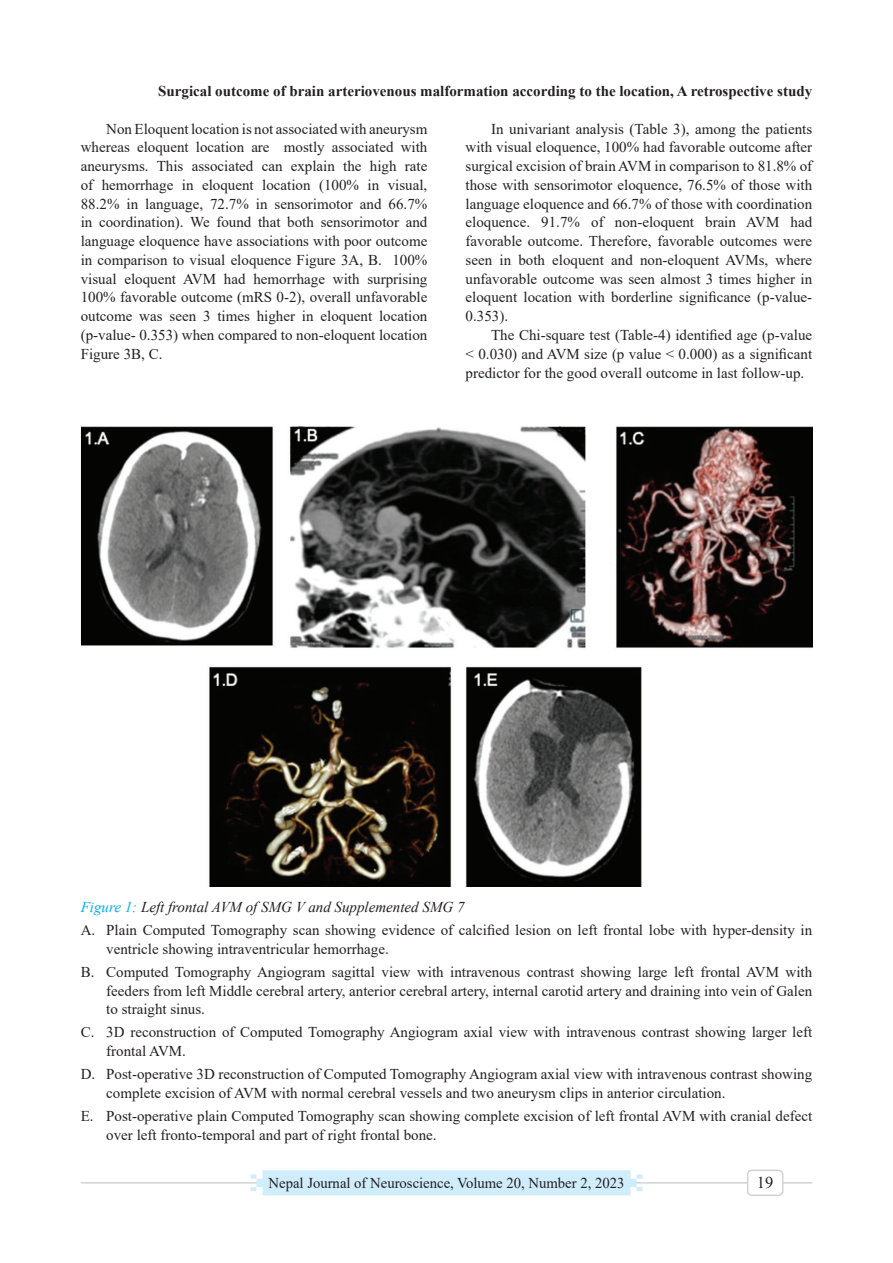
<style>
.page{position:relative;width:893px;height:1263px;background:#fff}
.page>*{position:absolute;margin:0;border:0;box-sizing:border-box;transform-origin:0 0}
.t1{font:16.5px "Times New Roman";color:#231f20}
.t2{font:15px/18.8px "Times New Roman";color:#231f20}
.t3{font:700 15px "Times New Roman";color:#231f20}
.s1{font-style:italic;color:#00aeef}
.s2{font-style:italic}
</style>
<div class="page">
<hr style="left:81px;top:1182px;width:731px;height:1px;background:#d1d2d4">
<svg style="left:244px;top:1170px;width:404px;height:25px;background:#d2eefb"></svg>
<div style="left:748px;top:1170px;width:35px;height:25px;background:#fff;border-radius:4px"></div>
<div style="left:747px;top:1169px;width:36px;height:27px;border:2px solid #d1d2d4;border-radius:4px"></div>
<img style="left:81px;top:426px;width:731px;height:461px">
<p class="t3" style="left:158px;top:80px;width:655px">Surgical outcome of brain arteriovenous malformation according to the location, A retrospective study</p>
<p class="t2" style="left:81px;top:119px;width:348px;text-align:justify;text-indent:26px">Non Eloquent location is not associated with aneurysm whereas eloquent location are mostly associated with aneurysms. This associated can explain the high rate of hemorrhage in eloquent location (100% in visual, 88.2% in language, 72.7% in sensorimotor and 66.7% in coordination). We found that both sensorimotor and language eloquence have associations with poor outcome in comparison to visual eloquence Figure 3A, B. 100% visual eloquent AVM had hemorrhage with surprising 100% favorable outcome (mRS 0-2), overall unfavorable outcome was seen 3 times higher in eloquent location (p-value- 0.353) when compared to non-eloquent location Figure 3B, C.</p>
<p class="t2" style="left:466px;top:119px;width:348px;text-align:justify;text-indent:26px">In univariant analysis (Table 3), among the patients with visual eloquence, 100% had favorable outcome after surgical excision of brain AVM in comparison to 81.8% of those with sensorimotor eloquence, 76.5% of those with language eloquence and 66.7% of those with coordination eloquence. 91.7% of non-eloquent brain AVM had favorable outcome. Therefore, favorable outcomes were seen in both eloquent and non-eloquent AVMs, where unfavorable outcome was seen almost 3 times higher in eloquent location with borderline significance (p-value-0.353).</p>
<p class="t2" style="left:466px;top:325px;width:348px;text-align:justify;text-indent:26px">The Chi-square test (Table-4) identified age (p-value &lt; 0.030) and AVM size (p value &lt; 0.000) as a significant predictor for the good overall outcome in last follow-up.</p>
<p class="t2" style="left:81px;top:895px;width:733px;line-height:23px"><span class="s1">Figure 1:</span> <span class="s2">Left frontal AVM of SMG V and Supplemented SMG 7<br></span>A. Plain Computed Tomography scan showing evidence of calcified lesion on left frontal lobe with hyper-density in</p>
<p class="t2" style="left:81px;top:937px;width:733px;line-height:23px;text-indent:26px">ventricle showing intraventricular hemorrhage.<br>B. Computed Tomography Angiogram sagittal view with intravenous contrast showing large left frontal AVM with</p>
<p class="t2" style="left:106px;top:981px;width:707px">feeders from left Middle cerebral artery, anterior cerebral artery, internal carotid artery and draining into vein of Galen to straight sinus.</p>
<p class="t2" style="left:106px;top:1022px;width:707px;text-indent:-26px">C. 3D reconstruction of Computed Tomography Angiogram axial view with intravenous contrast showing larger left frontal AVM.</p>
<p class="t2" style="left:106px;top:1064px;width:707px;text-indent:-26px">D. Post-operative 3D reconstruction of Computed Tomography Angiogram axial view with intravenous contrast showing complete excision of AVM with normal cerebral vessels and two aneurysm clips in anterior circulation.</p>
<p class="t2" style="left:106px;top:1106px;width:707px;text-indent:-26px">E. Post-operative plain Computed Tomography scan showing complete excision of left frontal AVM with cranial defect over left fronto-temporal and part of right frontal bone.</p>
<p class="t2" style="left:269px;top:1173px;width:357px">Nepal Journal of Neuroscience, Volume 20, Number 2, 2023</p>
<p class="t1" style="left:757px;top:1171px;width:18px">19</p>
</div>
